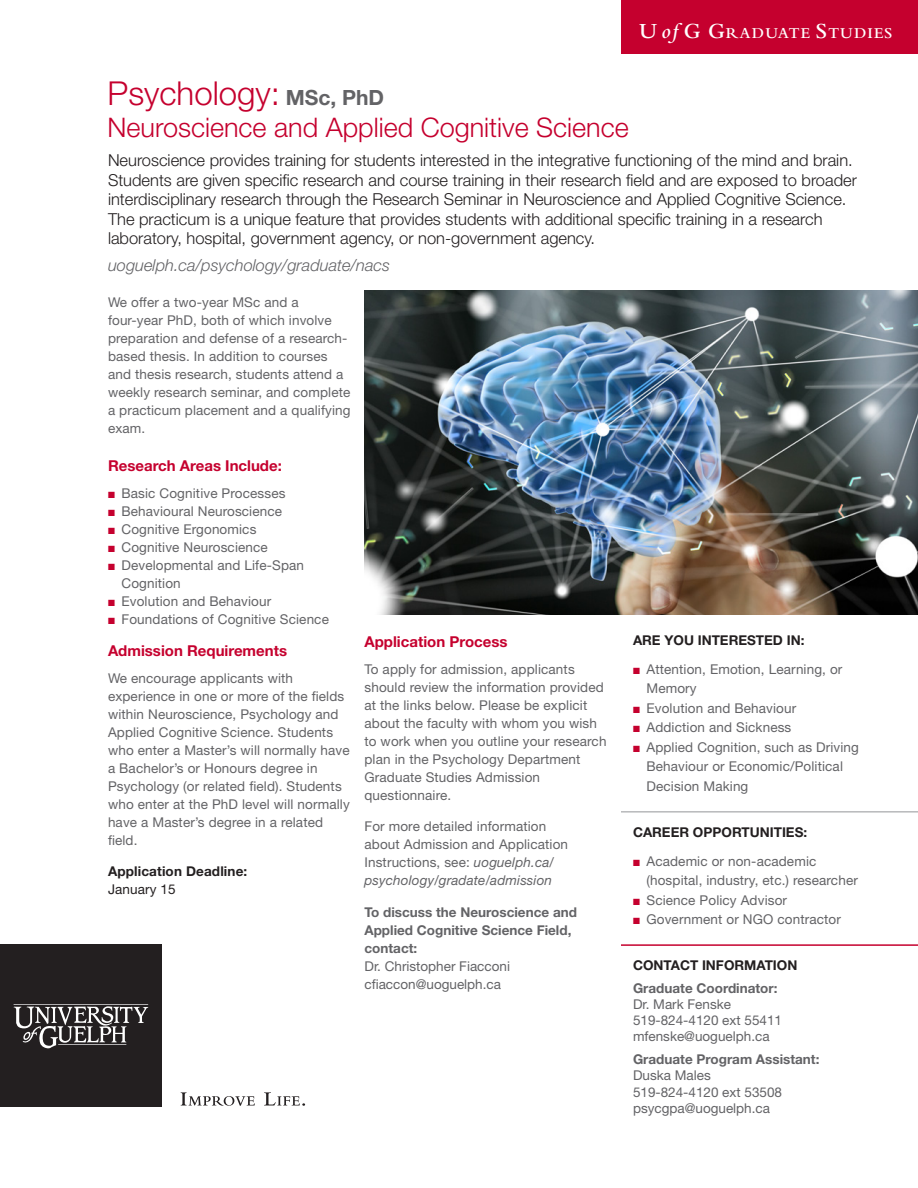
<style>
.page{position:relative;width:918px;height:1188px;background:#fff}
.page>*{position:absolute;margin:0;border:0;box-sizing:border-box;transform-origin:0 0}
.t1{font:300 33px "Helvetica Neue";color:#c5002e}
.t2{font:300 27px "Helvetica Neue";color:#c5002e}
.Introduction__9pt_af{font:300 16.5px/19.5px "Helvetica Neue";color:#231f20}
.t3{font:italic 300 16.5px "Helvetica Neue";color:#636366}
.t4{font:600 15.75px "Bembo";letter-spacing:.07em;color:#fff}
.Red_Heading_2{font:700 15px "Helvetica Neue";color:#c5002e}
.Paragraph{font:13.5px/18px "Helvetica Neue";letter-spacing:.01em;color:#636366}
.Bullets{font:13.5px/19.5px "Helvetica Neue";letter-spacing:.01em;color:#636366}
.t5{font:700 13.5px/18px "Helvetica Neue";color:#636366}
.Black_Heading_2{font:700 13.5px "Helvetica Neue";color:#231f20}
.Subhead_1__6pt_after{font:700 13.5px "Helvetica Neue";color:#231f20}
.t6{font:13.5px "Helvetica Neue";letter-spacing:.01em;color:#231f20}
.s1{font-size:22.5px}
.s2{font-style:italic;font-size:22.5px}
.s3{font-weight:700;font-size:21px;color:#636366}
.s4{color:#c5002e}
.s5{font-style:italic}
</style>
<div class="page">
<div style="left:0;top:944px;width:162px;height:163px;background:#231f20"></div>
<svg style="left:13px;top:1004px;width:135px;height:44px"></svg>
<svg style="left:181px;top:1092px;width:74px;height:14px"></svg>
<svg style="left:264px;top:1092px;width:41px;height:14px"></svg>
<div style="left:621px;top:0;width:297px;height:54px;background:#c5002e"></div>
<hr style="left:621px;top:812px;width:297px;height:1px;background:#939598">
<hr style="left:621px;top:944px;width:297px;height:2px;background:#c5002e">
<img style="left:364px;top:290px;width:554px;height:325px">
<p class="t4" style="left:639px;top:24px;width:253px"><span class="s1">U</span> <span class="s2">of</span> <span class="s1">G G</span>RADUATE <span class="s1">S</span>TUDIES</p>
<p class="t1" style="left:108px;top:73px;width:278px">Psychology: <span class="s3">MSc, PhD</span></p>
<p class="t2" style="left:108px;top:111px;width:523px">Neuroscience and Applied Cognitive Science</p>
<p class="Introduction__9pt_af" style="left:108px;top:150px;width:750px">Neuroscience provides training for students interested in the integrative functioning of the mind and brain.<br>Students are given specific research and course training in their research field and are exposed to broader interdisciplinary research through the Research Seminar in Neuroscience and Applied Cognitive Science.<br>The practicum is a unique feature that provides students with additional specific training in a research laboratory, hospital, government agency, or non-government agency.</p>
<p class="t3" style="left:108px;top:256px;width:284px">uoguelph.ca/psychology/graduate/nacs</p>
<p class="Paragraph" style="left:108px;top:293px;width:244px">We offer a two-year MSc and a four-year PhD, both of which involve preparation and defense of a research&shy;based thesis. In addition to courses and thesis research, students attend a weekly research seminar, and complete a practicum placement and a qualifying exam.</p>
<p class="Red_Heading_2" style="left:108px;top:456px;width:175px">Research Areas Include:</p>
<p class="Bullets" style="left:108px;top:483px;width:179px"><span class="s4">■</span> Basic Cognitive Processes</p>
<p class="Bullets" style="left:108px;top:501px;width:176px"><span class="s4">■</span> Behavioural Neuroscience</p>
<p class="Bullets" style="left:108px;top:519px;width:150px"><span class="s4">■</span> Cognitive Ergonomics</p>
<p class="Bullets" style="left:108px;top:537px;width:161px"><span class="s4">■</span> Cognitive Neuroscience</p>
<p class="Bullets" style="left:122px;top:556px;width:184px;line-height:18px;text-indent:-14px"><span class="s4">■</span> Developmental and Life-Span<br>Cognition</p>
<p class="Bullets" style="left:108px;top:591px;width:165px"><span class="s4">■</span> Evolution and Behaviour</p>
<p class="Bullets" style="left:108px;top:609px;width:222px"><span class="s4">■</span> Foundations of Cognitive Science</p>
<p class="Red_Heading_2" style="left:108px;top:641px;width:181px">Admission Requirements</p>
<p class="Paragraph" style="left:108px;top:669px;width:243px">We encourage applicants with experience in one or more of the fields within Neuroscience, Psychology and Applied Cognitive Science. Students who enter a Master’s will normally have a Bachelor’s or Honours degree in Psychology (or related field). Students who enter at the PhD level will normally have a Master’s degree in a related field.</p>
<p class="Black_Heading_2" style="left:108px;top:863px;width:141px">Application Deadline:</p>
<p class="t6" style="left:108px;top:881px;width:69px">January 15</p>
<p class="Subhead_1__6pt_after" style="left:633px;top:632px;width:173px">ARE YOU INTERESTED IN:</p>
<p class="Bullets" style="left:646px;top:659px;width:197px;text-indent:-14px"><span class="s4">■</span> Attention, Emotion, Learning, or<br>Memory</p>
<p class="Bullets" style="left:633px;top:698px;width:165px"><span class="s4">■</span> Evolution and Behaviour</p>
<p class="Bullets" style="left:633px;top:718px;width:160px"><span class="s4">■</span> Addiction and Sickness</p>
<p class="Bullets" style="left:646px;top:737px;width:214px;text-indent:-14px"><span class="s4">■</span> Applied Cognition, such as Driving<br>Behaviour or Economic/Political<br>Decision Making</p>
<h2 class="Black_Heading_2" style="left:633px;top:824px;width:176px">CAREER OPPORTUNITIES:</h2>
<p class="Bullets" style="left:646px;top:851px;width:213px;text-indent:-14px"><span class="s4">■</span> Academic or non-academic (hospital, industry, etc.) researcher</p>
<p class="Bullets" style="left:633px;top:890px;width:156px"><span class="s4">■</span> Science Policy Advisor</p>
<p class="Bullets" style="left:633px;top:910px;width:209px"><span class="s4">■</span> Government or NGO contractor</p>
<p class="Black_Heading_2" style="left:633px;top:957px;width:166px">CONTACT INFORMATION</p>
<p class="t5" style="left:633px;top:979px;width:146px">Graduate Coordinator:</p>
<p class="Paragraph" style="left:633px;top:995px;width:100px">Dr. Mark Fenske</p>
<p class="Paragraph" style="left:633px;top:1011px;width:151px">519-824-4120 ext 55411</p>
<p class="Paragraph" style="left:633px;top:1027px;width:138px">mfenske@uoguelph.ca</p>
<p class="t5" style="left:633px;top:1050px;width:188px">Graduate Program Assistant:</p>
<p class="Paragraph" style="left:633px;top:1066px;width:79px">Duska Males</p>
<p class="Paragraph" style="left:633px;top:1083px;width:151px">519-824-4120 ext 53508</p>
<p class="Paragraph" style="left:633px;top:1099px;width:139px">psycgpa@uoguelph.ca</p>
<p class="Red_Heading_2" style="left:364px;top:632px;width:145px">Application Process</p>
<p class="Paragraph" style="left:364px;top:660px;width:244px">To apply for admission, applicants should review the information provided at the links below. Please be explicit about the faculty with whom you wish to work when you outline your research plan in the Psychology Department Graduate Studies Admission questionnaire.</p>
<p class="Paragraph" style="left:364px;top:817px;width:205px">For more detailed information about Admission and Application<br>Instructions, see: <span class="s5">uoguelph.ca/ psychology/gradate/admission</span></p>
<p class="t5" style="left:364px;top:902px;width:214px">To discuss the Neuroscience and<br>Applied Cognitive Science Field, contact:</p>
<p class="Paragraph" style="left:364px;top:957px;width:147px">Dr. Christopher Fiacconi</p>
<p class="Paragraph" style="left:364px;top:975px;width:138px">cfiaccon@uoguelph.ca</p>
</div>
